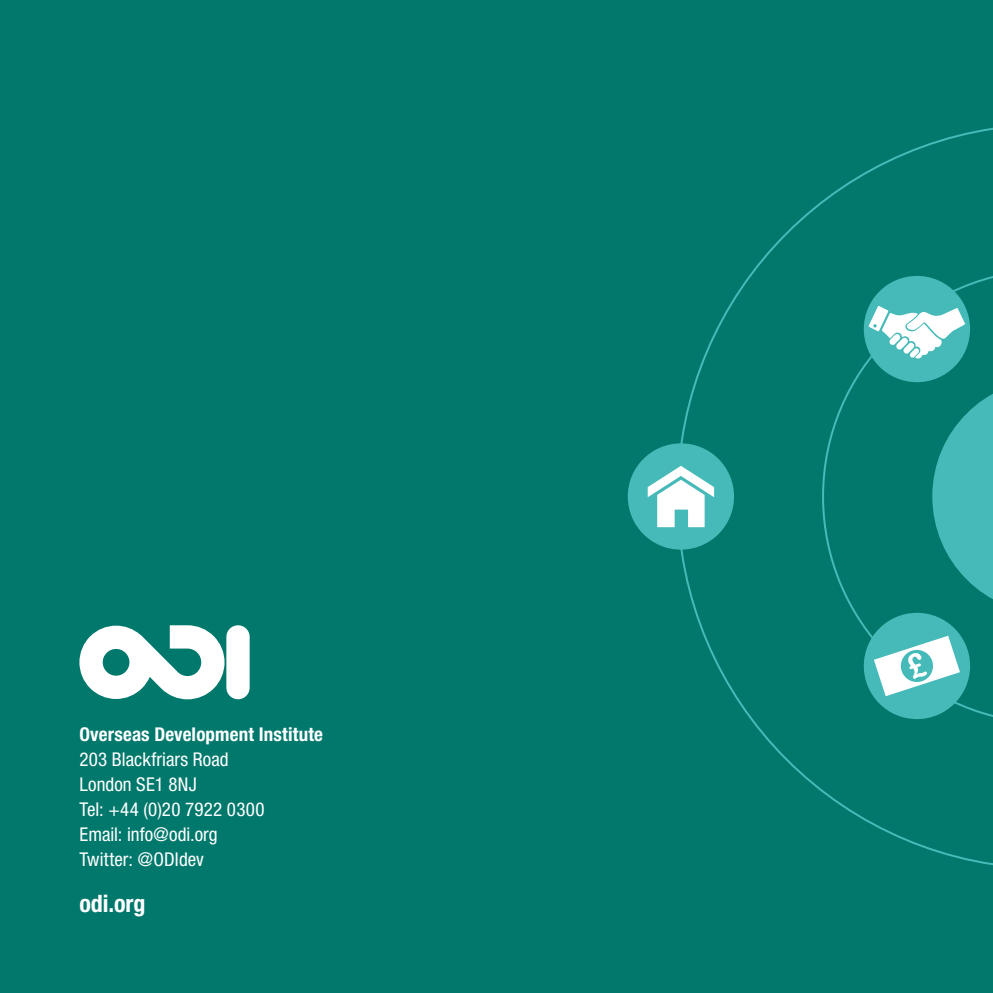
<style>
.page{position:relative;width:993px;height:993px;background:#fff}
.page>*{position:absolute;margin:0;border:0;box-sizing:border-box;transform-origin:0 0}
.t1{font:700 condensed 24px "Helvetica Neue LT Std";color:#fff}
.t2{font:condensed 19px/25px "Helvetica Neue LT Std";letter-spacing:.005em;color:#fff}
.t3{font:700 condensed 19px "Helvetica Neue LT Std";letter-spacing:.01em;color:#fff}
</style>
<div class="page">
<div style="left:0;top:0;width:992px;height:992px;background:#00786c"></div>
<svg style="left:676px;top:128px;width:316px;height:737px"></svg>
<div style="left:863px;top:276px;width:106px;height:106px;background:#46bab8;border-radius:50%"></div>
<svg style="left:868px;top:305px;width:97px;height:53px"></svg>
<div style="left:863px;top:612px;width:106px;height:106px;background:#46bab8;border-radius:50%"></div>
<div style="left:627px;top:443px;width:106px;height:106px;background:#46bab8;border-radius:50%"></div>
<svg style="left:647px;top:466px;width:66px;height:61px"></svg>
<svg style="left:873px;top:635px;width:86px;height:61px"></svg>
<svg style="left:79px;top:625px;width:145px;height:74px"></svg>
<div style="left:226px;top:625px;width:23px;height:74px;background:#fff;border-radius:12px"></div>
<p class="t3" style="left:79px;top:722px;width:245px">Overseas Development Institute</p>
<p class="t2" style="left:79px;top:746px;width:186px">203 Blackfriars Road<br>London SE1 8NJ<br>Tel: +44 (0)20 7922 0300<br>Email: info@odi.org<br>Twitter: @ODIdev</p>
<p class="t1" style="left:79px;top:888px;width:68px">odi.org</p>
</div>
